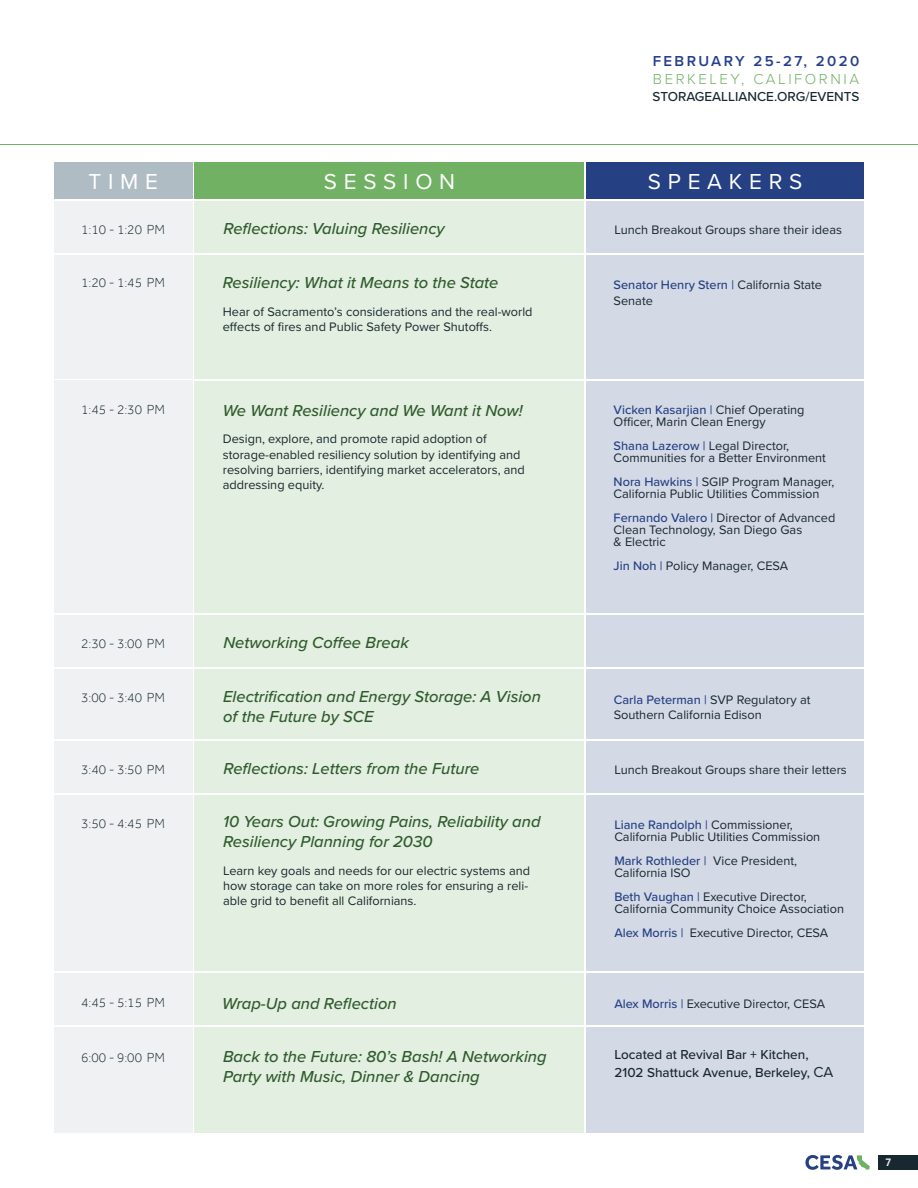
<style>
.page{position:relative;width:918px;height:1188px;background:#fff}
.page>*{position:absolute;margin:0;border:0;box-sizing:border-box;transform-origin:0 0}
.t1{font:22.5px "Proxima Nova";letter-spacing:.3em;color:#fff}
.t2{font:italic 500 16.5px "Proxima Nova";color:#2f5b2e}
.t3{font:300 15px "Proxima Nova";letter-spacing:.17em;color:#71b164}
.t4{font:600 15px "Proxima Nova";letter-spacing:.16em;color:#253f8e}
.t5{font:300 13.5px "Effra";color:#172830}
.t6{font:500 13.5px "Proxima Nova";color:#172830}
.t7{font:12.75px/15.3px "Proxima Nova";color:#172830}
.t8{font:500 12.75px "Proxima Nova";color:#254183}
.t9{font:500 12px "Effra";color:#e7eef2}
.s1{font-weight:400;color:#172830}
.s2{font-weight:500;color:#254183}
.s3{font-weight:400;font-size:15px}
</style>
<div class="page">
<div style="left:586px;top:201px;width:278px;height:52px;background:#d4d9e6"></div>
<div style="left:54px;top:201px;width:138px;height:52px;background:#eff1f3"></div>
<svg style="left:805px;top:1155px;width:65px;height:15px"></svg>
<div style="left:878px;top:1155px;width:40px;height:15px;background:#172830"></div>
<hr style="left:0;top:144px;width:918px;height:1px;background:#71b164">
<div style="left:54px;top:973px;width:138px;height:52px;background:#eff1f3"></div>
<div style="left:54px;top:1027px;width:138px;height:106px;background:#eff1f3"></div>
<div style="left:54px;top:796px;width:138px;height:175px;background:#eff1f3"></div>
<div style="left:54px;top:381px;width:138px;height:232px;background:#eff1f3"></div>
<div style="left:54px;top:615px;width:138px;height:52px;background:#eff1f3"></div>
<div style="left:54px;top:741px;width:138px;height:52px;background:#eff1f3"></div>
<div style="left:54px;top:669px;width:138px;height:70px;background:#eff1f3"></div>
<div style="left:195px;top:973px;width:389px;height:52px;background:#e3efe0"></div>
<div style="left:195px;top:1027px;width:389px;height:106px;background:#e3efe0"></div>
<div style="left:195px;top:796px;width:389px;height:175px;background:#e3efe0"></div>
<div style="left:195px;top:381px;width:389px;height:232px;background:#e3efe0"></div>
<div style="left:195px;top:615px;width:389px;height:52px;background:#e3efe0"></div>
<div style="left:195px;top:741px;width:389px;height:52px;background:#e3efe0"></div>
<div style="left:195px;top:669px;width:389px;height:70px;background:#e3efe0"></div>
<div style="left:586px;top:973px;width:278px;height:52px;background:#d4d9e6"></div>
<div style="left:586px;top:1027px;width:278px;height:106px;background:#d4d9e6"></div>
<div style="left:586px;top:796px;width:278px;height:175px;background:#d4d9e6"></div>
<div style="left:586px;top:615px;width:278px;height:52px;background:#d4d9e6"></div>
<div style="left:586px;top:741px;width:278px;height:52px;background:#d4d9e6"></div>
<div style="left:586px;top:669px;width:278px;height:70px;background:#d4d9e6"></div>
<div style="left:586px;top:381px;width:278px;height:232px;background:#d4d9e6"></div>
<div style="left:54px;top:162px;width:138px;height:37px;background:#b0bcc4"></div>
<div style="left:195px;top:162px;width:389px;height:37px;background:#71b164"></div>
<div style="left:586px;top:162px;width:278px;height:37px;background:#254183"></div>
<div style="left:54px;top:255px;width:138px;height:124px;background:#eff1f3"></div>
<div style="left:195px;top:255px;width:389px;height:124px;background:#e3efe0"></div>
<div style="left:586px;top:255px;width:278px;height:124px;background:#d4d9e6"></div>
<div style="left:195px;top:201px;width:389px;height:52px;background:#e3efe0"></div>
<p class="t4" style="left:653px;top:50px;width:208px">FEBRUARY 25-27, 2020</p>
<p class="t3" style="left:653px;top:68px;width:208px">BERKELEY, CALIFORNIA</p>
<p class="t6" style="left:653px;top:86px;width:208px">STORAGEALLIANCE.ORG/EVENTS</p>
<p class="t1" style="left:88px;top:165px;width:71px">TIME</p>
<p class="t1" style="left:324px;top:165px;width:133px">SESSION</p>
<p class="t1" style="left:648px;top:165px;width:156px">SPEAKERS</p>
<p class="t5" style="left:81px;top:221px;width:85px">1:10 - 1:20 PM</p>
<p class="t2" style="left:224px;top:216px;width:223px">Reflections: Valuing Resiliency</p>
<p class="t7" style="left:614px;top:221px;width:229px">Lunch Breakout Groups share their ideas</p>
<p class="t5" style="left:81px;top:275px;width:85px">1:20 - 1:45 PM</p>
<p class="t2" style="left:223px;top:271px;width:277px">Resiliency: What it Means to the State</p>
<p class="t7" style="left:223px;top:303px;width:311px">Hear of Sacramento’s considerations and the real-world</p>
<p class="t7" style="left:223px;top:318px;width:271px">effects of fires and Public Safety Power Shutoffs.</p>
<p class="t8" style="left:614px;top:276px;width:210px">Senator Henry Stern | <span class="s1">California State</span></p>
<p class="t7" style="left:614px;top:292px;width:41px">Senate</p>
<p class="t5" style="left:81px;top:401px;width:85px">1:45 - 2:30 PM</p>
<p class="t2" style="left:223px;top:398px;width:301px">We Want Resiliency and We Want it Now!</p>
<p class="t7" style="left:223px;top:431px;width:265px">Design, explore, and promote rapid adoption of</p>
<p class="t7" style="left:223px;top:446px;width:299px">storage-enabled resiliency solution by identifying and</p>
<p class="t7" style="left:223px;top:461px;width:304px">resolving barriers, identifying market accelerators, and</p>
<p class="t7" style="left:223px;top:477px;width:103px">addressing equity.</p>
<p class="t8" style="left:614px;top:400px;width:192px">Vicken Kasarjian | <span class="s1">Chief Operating</span></p>
<p class="t7" style="left:614px;top:414px;width:154px">Officer, Marin Clean Energy</p>
<p class="t7" style="left:614px;top:438px;width:177px"><span class="s2">Shana Lazerow |</span> Legal Director,</p>
<p class="t7" style="left:614px;top:450px;width:214px">Communities for a Better Environment</p>
<p class="t7" style="left:614px;top:474px;width:222px"><span class="s2">Nora Hawkins |</span> SGIP Program Manager,</p>
<p class="t7" style="left:614px;top:486px;width:207px">California Public Utilities Commission</p>
<p class="t7" style="left:614px;top:510px;width:223px"><span class="s2">Fernando Valero |</span> Director of Advanced</p>
<p class="t7" style="left:614px;top:522px;width:190px">Clean Technology, San Diego Gas</p>
<p class="t7" style="left:614px;top:534px;width:54px">&amp; Electric</p>
<p class="t7" style="left:614px;top:558px;width:176px"><span class="s2">Jin Noh |</span> Policy Manager, CESA</p>
<p class="t5" style="left:81px;top:635px;width:85px">2:30 - 3:00 PM</p>
<p class="t2" style="left:224px;top:630px;width:187px">Networking Coffee Break</p>
<p class="t2" style="left:223px;top:684px;width:319px">Electrification and Energy Storage: A Vision</p>
<p class="t2" style="left:223px;top:704px;width:152px">of the Future by SCE</p>
<p class="t5" style="left:81px;top:690px;width:85px">3:00 - 3:40 PM</p>
<p class="t7" style="left:614px;top:691px;width:198px"><span class="s2">Carla Peterman |</span> SVP Regulatory at</p>
<p class="t7" style="left:614px;top:707px;width:150px">Southern California Edison</p>
<p class="t5" style="left:81px;top:761px;width:85px">3:40 - 3:50 PM</p>
<p class="t2" style="left:224px;top:756px;width:258px">Reflections: Letters from the Future</p>
<p class="t7" style="left:614px;top:762px;width:234px">Lunch Breakout Groups share their letters</p>
<p class="t5" style="left:81px;top:815px;width:85px">3:50 - 4:45 PM</p>
<p class="t2" style="left:223px;top:810px;width:319px">10 Years Out: Growing Pains, Reliability and</p>
<p class="t2" style="left:223px;top:829px;width:211px">Resiliency Planning for 2030</p>
<p class="t7" style="left:223px;top:862px;width:309px">Learn key goals and needs for our electric systems and how storage can take on more roles for ensuring a reli&shy;able grid to benefit all Californians.</p>
<p class="t8" style="left:614px;top:815px;width:180px">Liane Randolph | <span class="s1">Commissioner,</span></p>
<p class="t7" style="left:614px;top:828px;width:207px">California Public Utilities Commission</p>
<p class="t8" style="left:614px;top:851px;width:184px">Mark Rothleder | <span class="s1">Vice President,</span></p>
<p class="t7" style="left:614px;top:864px;width:78px">California ISO</p>
<p class="t7" style="left:614px;top:888px;width:194px"><span class="s2">Beth Vaughan |</span> Executive Director,</p>
<p class="t7" style="left:614px;top:900px;width:231px">California Community Choice Association</p>
<p class="t7" style="left:614px;top:924px;width:216px"><span class="s2">Alex Morris |</span> Executive Director, CESA</p>
<p class="t5" style="left:81px;top:995px;width:85px">4:45 - 5:15 PM</p>
<p class="t2" style="left:222px;top:991px;width:176px">Wrap-Up and Reflection</p>
<p class="t7" style="left:614px;top:995px;width:212px"><span class="s2">Alex Morris |</span> Executive Director, CESA</p>
<p class="t5" style="left:81px;top:1049px;width:85px">6:00 - 9:00 PM</p>
<p class="t2" style="left:223px;top:1044px;width:325px">Back to the Future: 80’s Bash! A Networking</p>
<p class="t2" style="left:223px;top:1064px;width:258px">Party with Music, Dinner &amp; Dancing</p>
<p class="t6" style="left:615px;top:1045px;width:196px">Located at Revival Bar + Kitchen,</p>
<p class="t6" style="left:615px;top:1063px;width:220px">2102 Shattuck Avenue, Berkeley, <span class="s3">CA</span></p>
<p class="t9" style="left:885px;top:1155px;width:8px">7</p>
</div>
